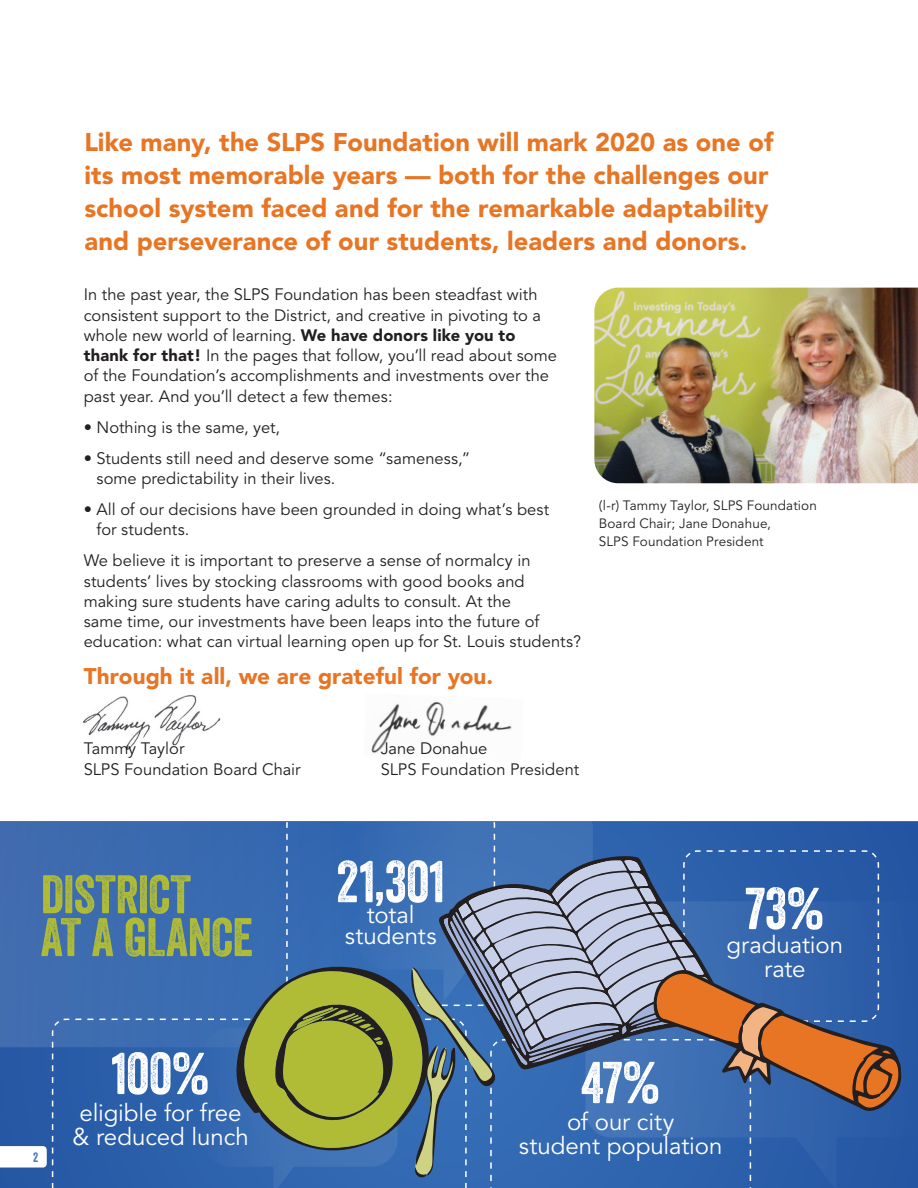
<style>
.page{position:relative;width:918px;height:1188px;background:#fff}
.page>*{position:absolute;margin:0;border:0;box-sizing:border-box;transform-origin:0 0}
.t1{font:57px "Veneer";letter-spacing:-.01em;color:#fff}
.t2{font:52.5px/42.9px "Veneer";letter-spacing:-.015em;color:#b0bc36}
.body_-regular{font:900 25.5px/33px "Avenir";letter-spacing:.005em;color:#e87524}
.t3{font:24px/24.2px "Avenir";letter-spacing:-.005em;color:#fff;text-align:center}
.body_-regular-2{font:900 22.5px "Avenir";letter-spacing:.005em;color:#e87524}
.body_-regular-3{font:16.5px/20.2px "Avenir";color:#231f20}
.t4{font:13.5px/18px "Avenir";letter-spacing:.01em;color:#231f20}
.body_-regular-4{font:13.2px "Veneer";color:#3973ba}
.s1{font-weight:900}
</style>
<div class="page">
<div style="left:902px;top:901px;width:16px;height:237px;background:#2757a4"></div>
<div style="left:0;top:822px;width:75px;height:217px;background:#406caf"></div>
<svg style="left:51px;top:1018px;width:24px;height:170px;background:#2f60a9"></svg>
<img style="left:594px;top:288px;width:324px;height:195px">
<img style="left:83px;top:695px;width:138px;height:55px">
<img style="left:371px;top:702px;width:141px;height:51px">
<svg style="left:75px;top:821px;width:827px;height:367px;background:#50739c"></svg>
<svg style="left:0;top:1039px;width:53px;height:138px;background:#4772b2"></svg>
<p class="body_-regular" style="left:84px;top:126px;width:691px">Like many, the SLPS Foundation will mark 2020 as one of its most memorable years — both for the challenges our school system faced and for the remarkable adaptability and perseverance of our students, leaders and donors.</p>
<p class="body_-regular-3" style="left:84px;top:285px;width:475px">In the past year, the SLPS Foundation has been steadfast with consistent support to the District, and creative in pivoting to a whole new world of learning. <span class="s1">We have donors like you to thank for that!</span> In the pages that follow, you’ll read about some of the Foundation’s accomplishments and investments over the past year. And you’ll detect a few themes:</p>
<p class="body_-regular-3" style="left:84px;top:417px;width:198px">• Nothing is the same, yet,</p>
<p class="body_-regular-3" style="left:97px;top:448px;width:375px;text-indent:-13px">• Students still need and deserve some “sameness,” some predictability in their lives.</p>
<p class="body_-regular-3" style="left:97px;top:500px;width:454px;text-indent:-13px">• All of our decisions have been grounded in doing what’s best for students.</p>
<p class="body_-regular-3" style="left:84px;top:551px;width:499px">We believe it is important to preserve a sense of normalcy in students’ lives by stocking classrooms with good books and making sure students have caring adults to consult. At the<br>same time, our investments have been leaps into the future of education: what can virtual learning open up for St. Louis students?</p>
<p class="body_-regular-2" style="left:84px;top:662px;width:411px">Through it all, we are grateful for you.</p>
<p class="t4" style="left:599px;top:497px;width:220px">(l-r) Tammy Taylor, SLPS Foundation<br>Board Chair; Jane Donahue,<br>SLPS Foundation President</p>
<p class="body_-regular-3" style="left:84px;top:738px;width:218px;line-height:21px">Tammy Taylor<br>SLPS Foundation Board Chair</p>
<p class="body_-regular-3" style="left:381px;top:738px;width:200px;line-height:21px">Jane Donahue<br>SLPS Foundation President</p>
<p class="t2" style="left:41px;top:873px;width:214px">DISTRICT<br>AT A GLANCE</p>
<p class="t1" style="left:336px;top:847px;width:110px">21,301</p>
<p class="t3" style="left:367px;top:904px;width:49px">total</p>
<p class="t3" style="left:345px;top:925px;width:93px">students</p>
<p class="t1" style="left:745px;top:874px;width:81px">73%</p>
<p class="t3" style="left:727px;top:933px;width:118px">graduation</p>
<p class="t3" style="left:764px;top:957px;width:43px">rate</p>
<p class="body_-regular-4" style="left:33px;top:1149px;width:7px">2</p>
<p class="t1" style="left:112px;top:1039px;width:100px">100%</p>
<p class="t3" style="left:73px;top:1101px;width:178px;text-align:left">eligible for free &amp; reduced lunch</p>
<p class="t1" style="left:581px;top:1048px;width:81px">47%</p>
<p class="t3" style="left:519px;top:1110px;width:205px">of our city<br>student population</p>
</div>
